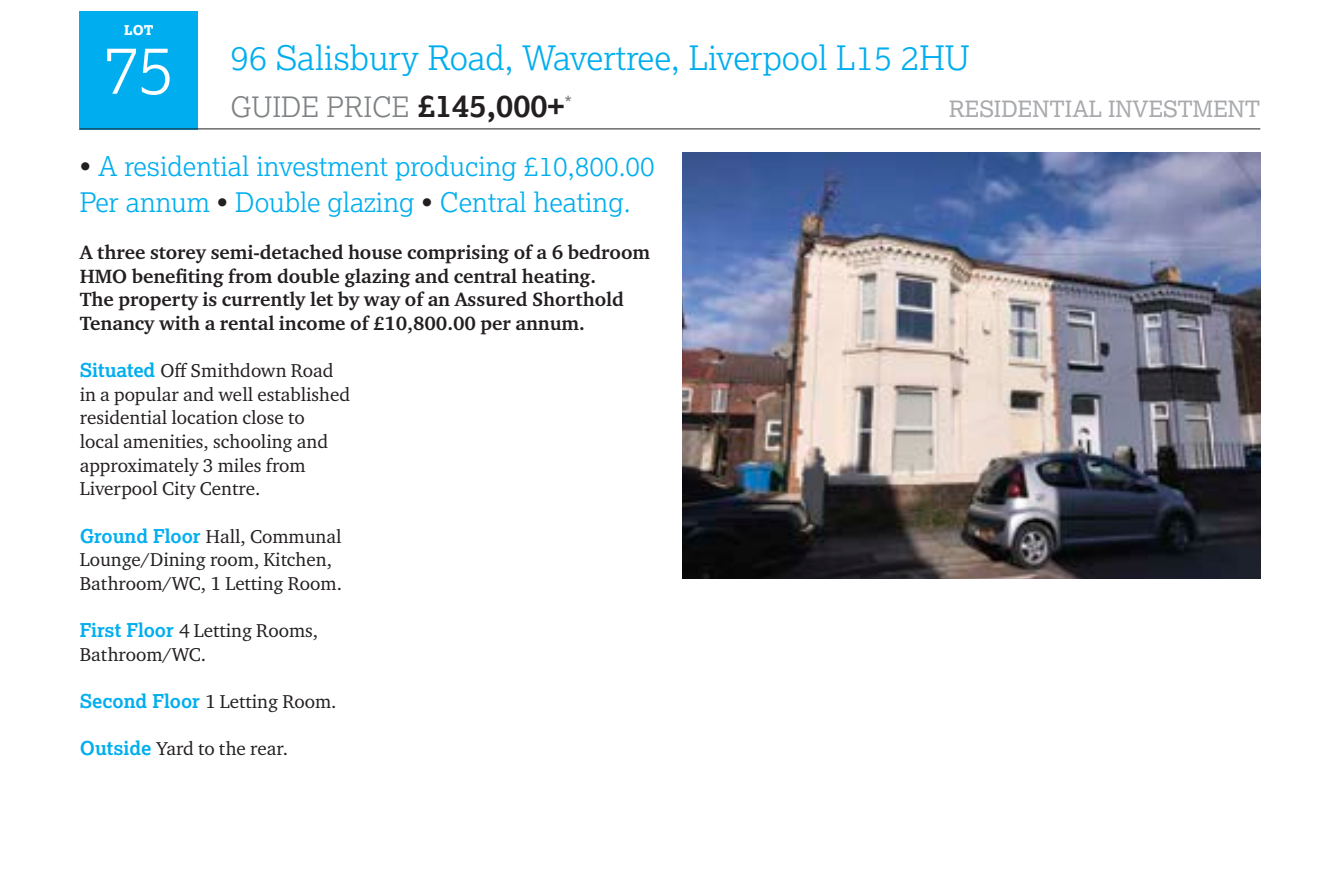
<style>
.page{position:relative;width:1338px;height:889px;background:#fff}
.page>*{position:absolute;margin:0;border:0;box-sizing:border-box;transform-origin:0 0}
.t1{font:300 67.5px "Lexia";color:#fff}
.t2{font:300 33.75px "Lexia";color:#00aeef}
.t3{font:300 28.12px "Lexia";color:#7f8284}
.t4{font:300 27px/35.3px "Lexia";color:#00aeef}
.t5{font:22.5px "Lexia";color:#a7a9ac}
.t6{font:700 19.8px/23.6px "Charter ITC Pro";color:#231f20}
.t7{font:19.12px/23.6px "Charter ITC Pro";color:#231f20}
.t8{font:800 13.5px "Lexia";color:#fff}
.s1{font-weight:700;font-size:31.5px;color:#231f20}
.s2{color:#231f20}
.s3{font-family:"Lexia";font-weight:700;color:#00aeef}
</style>
<div class="page">
<div style="left:80px;top:11px;width:118px;height:118px;background:#00aeef"></div>
<img style="left:682px;top:153px;width:578px;height:425px">
<hr style="left:80px;top:129px;width:1180px;height:1px;background:#231f20">
<p class="t8" style="left:124px;top:21px;width:31px">LOT</p>
<h1 class="t1" style="left:103px;top:27px;width:73px">75</h1>
<h2 class="t2" style="left:230px;top:37px;width:741px">96 Salisbury Road, Wavertree, Liverpool L15 2HU</h2>
<p class="t5" style="left:949px;top:95px;width:313px">RESIDENTIAL INVESTMENT</p>
<h3 class="t3" style="left:230px;top:89px;width:343px">GUIDE PRICE <span class="s1">£145,000+</span><sup>*</sup></h3>
<h3 class="t4" style="left:80px;top:148px;width:576px"><span class="s2">•</span> A residential investment producing £10,800.00<br>Per annum <span class="s2">•</span> Double glazing <span class="s2">•</span> Central heating.</h3>
<p class="t6" style="left:80px;top:241px;width:572px">A three storey semi-detached house comprising of a 6 bedroom HMO benefiting from double glazing and central heating.<br>The property is currently let by way of an Assured Shorthold Tenancy with a rental income of £10,800.00 per annum.</p>
<p class="t7" style="left:80px;top:359px;width:272px"><span class="s3">Situated</span> Off Smithdown Road in a popular and well established residential location close to<br>local amenities, schooling and approximately 3 miles from<br>Liverpool City Centre.</p>
<p class="t7" style="left:80px;top:524px;width:264px"><span class="s3">Ground Floor</span> Hall, Communal<br>Lounge/Dining room, Kitchen,<br>Bathroom/WC, 1 Letting Room.</p>
<p class="t7" style="left:80px;top:618px;width:240px"><span class="s3">First Floor</span> 4 Letting Rooms,<br>Bathroom/WC.</p>
<p class="t7" style="left:80px;top:689px;width:258px"><span class="s3">Second Floor</span> 1 Letting Room.</p>
<p class="t7" style="left:80px;top:737px;width:210px"><span class="s3">Outside</span> Yard to the rear.</p>
</div>
